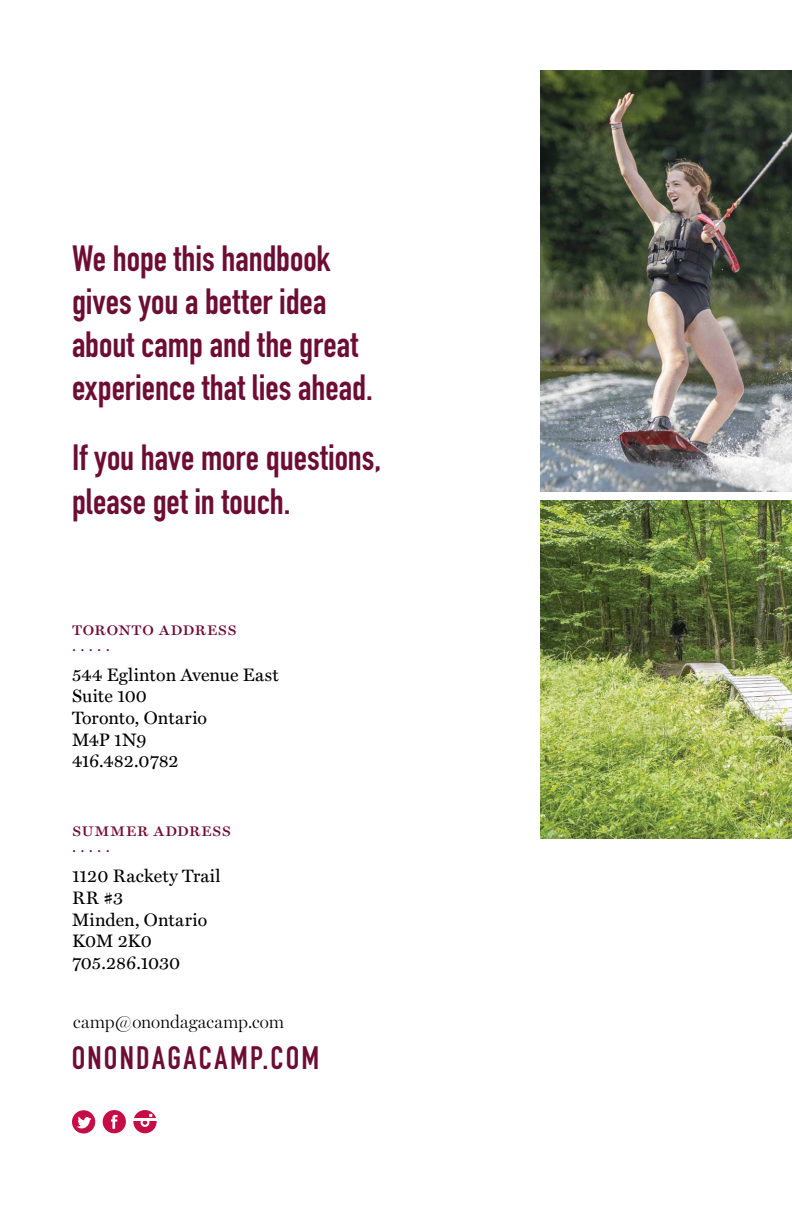
<style>
.page{position:relative;width:792px;height:1224px;background:#fff}
.page>*{position:absolute;margin:0;border:0;box-sizing:border-box;transform-origin:0 0}
.t1{font:36px/43.2px "DIN Engschrift Std";color:#6d0d34}
.t2{font:32px "DIN Engschrift Std";letter-spacing:.07em;color:#6d0d34}
.t3{font:20px "Miller Display SC";letter-spacing:.015em;color:#6d0d34}
.t4{font:18px/21.6px "Miller Text Roman";color:#000}
.t5{font:300 18px "Miller Display";letter-spacing:.01em;color:#000}
.t6{font:300 18px "Miller Display";color:#6d0d34}
</style>
<div class="page">
<img style="left:540px;top:71px;width:252px;height:421px">
<img style="left:540px;top:500px;width:252px;height:339px">
<svg style="left:133px;top:1110px;width:24px;height:23px"></svg>
<hr style="left:133px;top:1118px;width:24px;height:2px;background:#fff">
<svg style="left:141px;top:1114px;width:11px;height:13px"></svg>
<div style="left:72px;top:1110px;width:23px;height:24px;background:#c70d45;border-radius:50%"></div>
<svg style="left:76px;top:1116px;width:15px;height:12px"></svg>
<div style="left:103px;top:1110px;width:23px;height:23px;background:#c70d45;border-radius:50%"></div>
<svg style="left:111px;top:1115px;width:7px;height:14px"></svg>
<p class="t1" style="left:72px;top:237px;width:302px">We hope this handbook gives you a better idea about camp and the great experience that lies ahead.</p>
<p class="t1" style="left:72px;top:437px;width:311px">If you have more questions, please get in touch.</p>
<p class="t3" style="left:72px;top:616px;width:166px">toronto address</p>
<p class="t6" style="left:72px;top:634px;width:39px">. . . . .</p>
<p class="t4" style="left:72px;top:664px;width:208px">544 Eglinton Avenue East<br>Suite 100<br>Toronto, Ontario<br>M4P 1N9<br>416.482.0782</p>
<p class="t3" style="left:72px;top:818px;width:161px">summer address</p>
<p class="t6" style="left:72px;top:835px;width:39px">. . . . .</p>
<p class="t4" style="left:72px;top:865px;width:150px">1120 Rackety Trail<br>RR #3<br>Minden, Ontario<br>K0M 2K0<br>705.286.1030</p>
<p class="t5" style="left:73px;top:1011px;width:212px">camp@onondagacamp.com</p>
<p class="t2" style="left:72px;top:1039px;width:249px">ONONDAGACAMP.COM</p>
</div>
